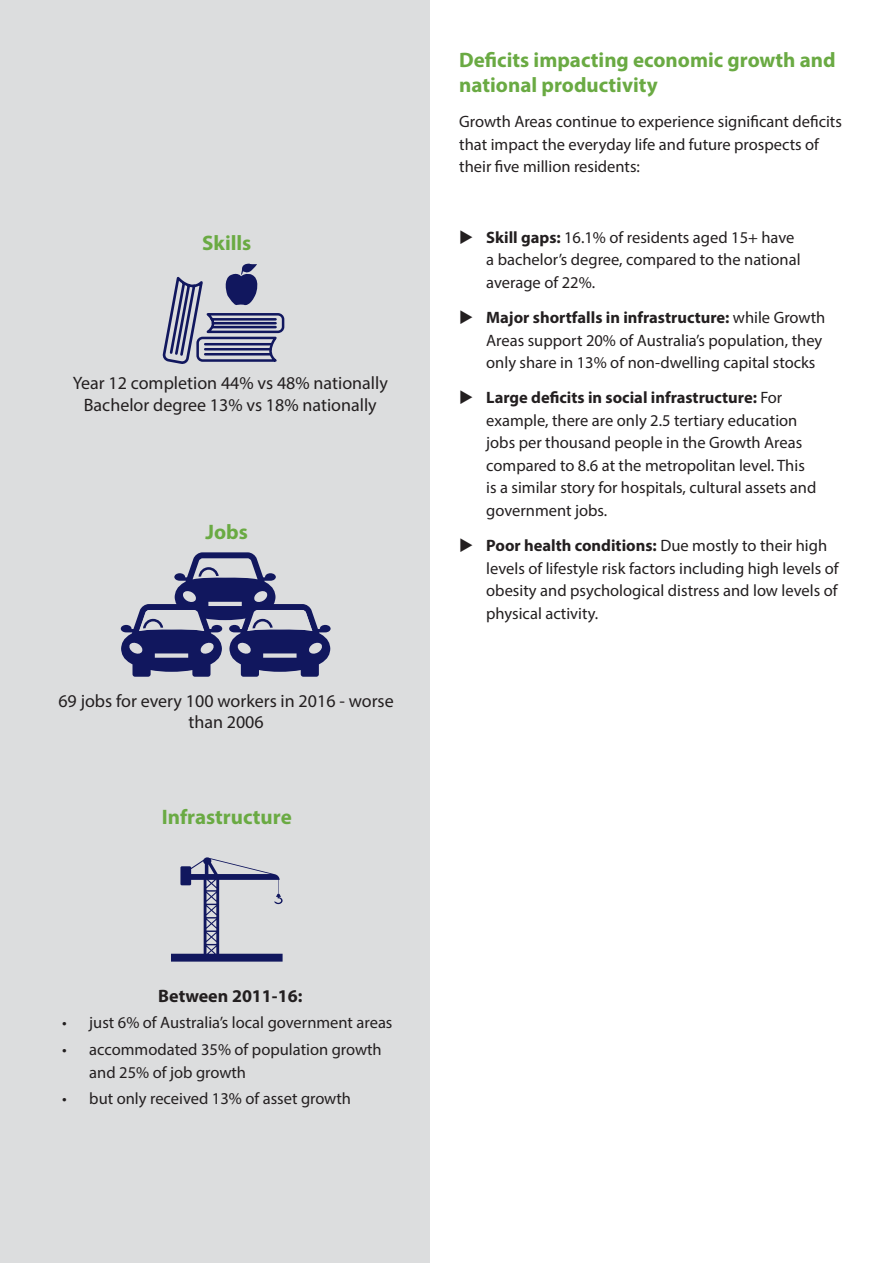
<style>
.page{position:relative;width:893px;height:1263px;background:#fff}
.page>*{position:absolute;margin:0;border:0;box-sizing:border-box;transform-origin:0 0}
.t1{font:700 21px/25.2px "Myriad Pro";color:#6aaa43}
.t2{font:18px/21.6px "Myriad Pro";color:#231f20;text-align:center}
.t3{font:700 18px "Myriad Pro";color:#231f20}
.t4{font:16.5px/22.5px "Myriad Pro";color:#231f20}
.s1{font-weight:700}
</style>
<div class="page">
<div style="left:0;top:0;width:429px;height:1263px;background:#dcddde"></div>
<svg style="left:162px;top:263px;width:123px;height:101px"></svg>
<svg style="left:171px;top:857px;width:112px;height:105px"></svg>
<svg style="left:121px;top:552px;width:210px;height:125px"></svg>
<p class="t1" style="left:202px;top:229px;width:51px">Skills</p>
<p class="t2" style="left:73px;top:372px;width:317px">Year 12 completion 44% vs 48% nationally<br>Bachelor degree 13% vs 18% nationally</p>
<p class="t1" style="left:206px;top:518px;width:44px">Jobs</p>
<p class="t2" style="left:58px;top:690px;width:337px">69 jobs for every 100 workers in 2016 - worse than 2006</p>
<p class="t1" style="left:162px;top:804px;width:131px">Infrastructure</p>
<p class="t3" style="left:158px;top:984px;width:146px">Between 2011-16:</p>
<p class="t4" style="left:62px;top:1011px;width:332px">• just 6% of Australia’s local government areas</p>
<p class="t4" style="left:89px;top:1038px;width:294px;text-indent:-27px">• accommodated 35% of population growth and 25% of job growth</p>
<p class="t4" style="left:62px;top:1087px;width:290px">• but only received 13% of asset growth</p>
<p class="t1" style="left:459px;top:46px;width:378px">Deficits impacting economic growth and national productivity</p>
<p class="t4" style="left:459px;top:110px;width:384px">Growth Areas continue to experience significant deficits that impact the everyday life and future prospects of their five million residents:</p>
<p class="t4" style="left:486px;top:226px;width:316px"><span class="s1">Skill gaps:</span> 16.1% of residents aged 15+ have a bachelor’s degree, compared to the national average of 22%.</p>
<p class="t4" style="left:486px;top:306px;width:341px"><span class="s1">Major shortfalls in infrastructure:</span> while Growth<br>Areas support 20% of Australia’s population, they only share in 13% of non-dwelling capital stocks</p>
<p class="t4" style="left:486px;top:386px;width:332px"><span class="s1">Large deficits in social infrastructure:</span> For example, there are only 2.5 tertiary education jobs per thousand people in the Growth Areas compared to 8.6 at the metropolitan level. This is a similar story for hospitals, cultural assets and government jobs.</p>
<p class="t4" style="left:486px;top:534px;width:354px"><span class="s1">Poor health conditions:</span> Due mostly to their high levels of lifestyle risk factors including high levels of obesity and psychological distress and low levels of physical activity.</p>
</div>
